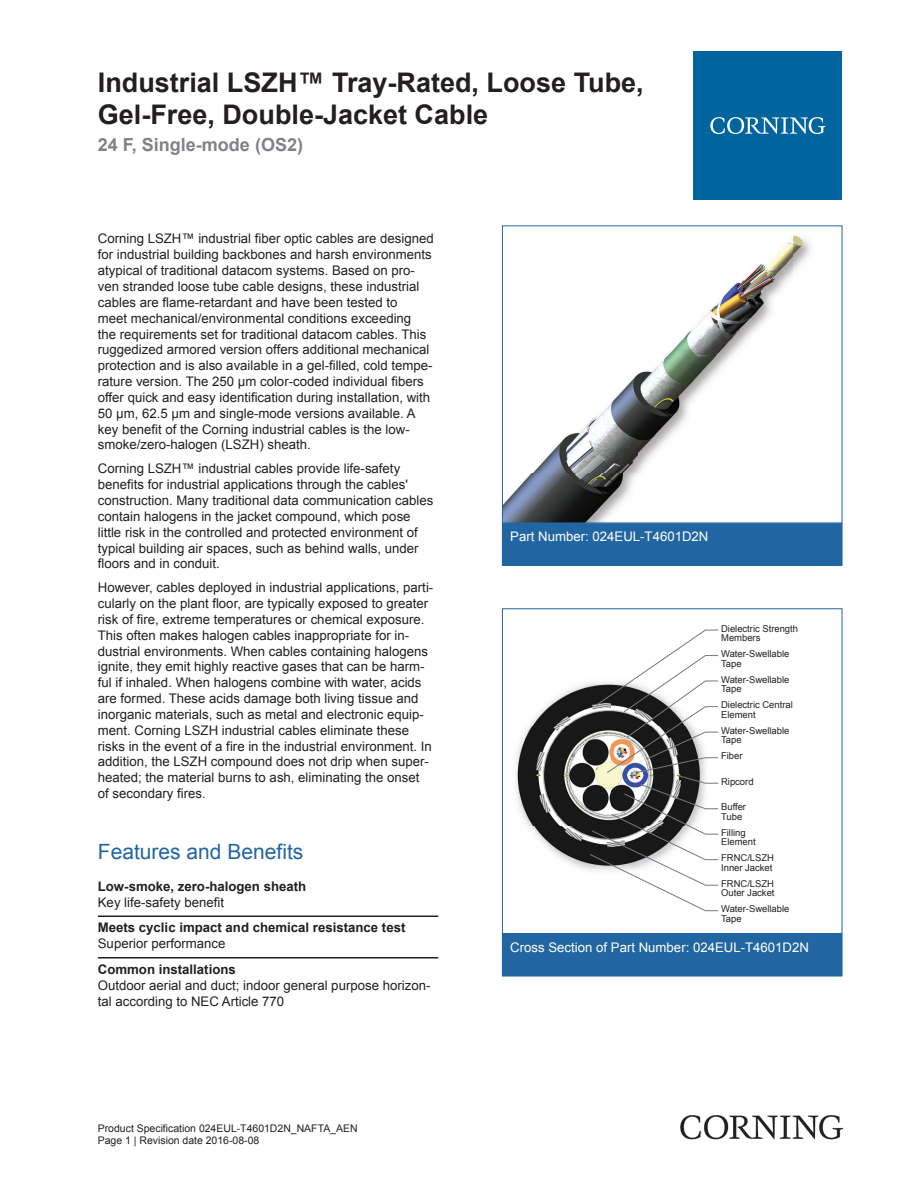
<style>
.page{position:relative;width:919px;height:1187px;background:#fff}
.page>*{position:absolute;margin:0;border:0;box-sizing:border-box;transform-origin:0 0}
.t1{font:700 27px/32.4px "Arial";color:#231f20}
.t2{font:21px "Arial";color:#2166a2}
.t3{font:700 18px "Arial";color:#808285}
.t4{font:13.2px/15.9px "Arial";color:#231f20}
.t5{font:700 13.2px "Arial";color:#231f20}
.t6{font:13.2px "Arial";color:#fff}
.t7{font:10.5px/12.6px "Arial";color:#231f20}
.t8{font:9.45px/9.4px "Arial";color:#231f20}
</style>
<div class="page">
<img style="left:504px;top:235px;width:307px;height:286px">
<div style="left:502px;top:523px;width:340px;height:42px;background:#2166a2"></div>
<div style="left:502px;top:523px;width:340px;height:43px;border:1px solid #2166a2"></div>
<img style="left:516px;top:683px;width:73px;height:187px">
<svg style="left:589px;top:629px;width:129px;height:282px"></svg>
<div style="left:502px;top:608px;width:340px;height:325px;border:1px solid #2166a2"></div>
<div style="left:502px;top:934px;width:340px;height:41px;background:#2166a2"></div>
<div style="left:502px;top:933px;width:340px;height:43px;border:1px solid #2166a2"></div>
<hr style="left:98px;top:915px;width:340px;height:1px;background:#231f20">
<hr style="left:98px;top:956px;width:340px;height:2px;background:#231f20">
<div style="left:693px;top:51px;width:149px;height:149px;background:#00649e"></div>
<svg style="left:710px;top:117px;width:115px;height:17px"></svg>
<img style="left:680px;top:1115px;width:162px;height:24px">
<h1 class="t1" style="left:98px;top:66px;width:547px">Industrial LSZH™ Tray-Rated, Loose Tube,<br>Gel-Free, Double-Jacket Cable</h1>
<h3 class="t3" style="left:98px;top:132px;width:207px">24 F, Single-mode (OS2)</h3>
<p class="t4" style="left:98px;top:231px;width:337px">Corning LSZH™ industrial fiber optic cables are designed for industrial building backbones and harsh environments atypical of traditional datacom systems. Based on pro&shy;ven stranded loose tube cable designs, these industrial cables are flame -retardant and have been tested to<br>meet mechanical/environmental conditions exceeding<br>the requirements set for traditional datacom cables. This ruggedized armored version offers additional mechanical protection and is also available in a gel -filled, cold tempe&shy;rature version. The 250 μm color -coded individual fibers offer quick and easy identification during installation, with 50 μm, 62.5 μm and single -mode versions available. A key benefit of the Corning industrial cables is the low - smoke/zero -halogen (LSZH) sheath.</p>
<p class="t4" style="left:98px;top:460px;width:337px">Corning LSZH™ industrial cables provide life -safety benefits for industrial applications through the cables' construction. Many traditional data communication cables contain halogens in the jacket compound, which pose little risk in the controlled and protected environment of typical building air spaces, such as behind walls, under floors and in conduit.</p>
<p class="t4" style="left:98px;top:579px;width:337px">However, cables deployed in industrial applications, parti&shy;cularly on the plant floor, are typically exposed to greater risk of fire, extreme temperatures or chemical exposure.<br>This often makes halogen cables inappropriate for in&shy;dustrial environments. When cables containing halogens ignite, they emit highly reactive gases that can be harm&shy;ful if inhaled. When halogens combine with water, acids are formed. These acids damage both living tissue and inorganic materials, such as metal and electronic equip&shy;ment. Corning LSZH industrial cables eliminate these risks in the event of a fire in the industrial environment. In addition, the LSZH compound does not drip when super&shy;heated; the material burns to ash, eliminating the onset of secondary fires.</p>
<h2 class="t2" style="left:98px;top:836px;width:207px">Features and Benefits</h2>
<p class="t5" style="left:98px;top:876px;width:210px">Low-smoke, zero-halogen sheath</p>
<p class="t4" style="left:98px;top:894px;width:128px">Key life-safety benefit</p>
<p class="t5" style="left:98px;top:918px;width:309px">Meets cyclic impact and chemical resistance test</p>
<p class="t4" style="left:98px;top:935px;width:129px">Superior performance</p>
<p class="t5" style="left:98px;top:959px;width:139px">Common installations</p>
<p class="t4" style="left:98px;top:977px;width:334px">Outdoor aerial and duct; indoor general purpose horizon&shy;tal according to NEC Article 770</p>
<p class="t7" style="left:98px;top:1121px;width:261px">Product Specification 024EUL-T4601D2N_NAFTA_AEN<br>Page 1 | Revision date 2016-08-08</p>
<p class="t6" style="left:510px;top:527px;width:200px">Part Number: 024EUL-T4601D2N</p>
<p class="t8" style="left:721px;top:623px;width:78px">Dielectric Strength<br>Members</p>
<p class="t8" style="left:721px;top:649px;width:70px">Water-Swellable<br>Tape</p>
<p class="t8" style="left:721px;top:674px;width:70px">Water-Swellable<br>Tape</p>
<p class="t8" style="left:721px;top:700px;width:73px">Dielectric Central<br>Element</p>
<p class="t8" style="left:721px;top:725px;width:70px">Water-Swellable<br>Tape</p>
<p class="t8" style="left:721px;top:751px;width:23px">Fiber</p>
<p class="t8" style="left:721px;top:776px;width:34px">Ripcord</p>
<p class="t8" style="left:721px;top:802px;width:26px">Buffer<br>Tube</p>
<p class="t8" style="left:721px;top:827px;width:36px">Filling<br>Element</p>
<p class="t8" style="left:721px;top:853px;width:54px">FRNC/LSZH<br>Inner Jacket</p>
<p class="t8" style="left:721px;top:878px;width:55px">FRNC/LSZH<br>Outer Jacket</p>
<p class="t8" style="left:721px;top:904px;width:70px">Water-Swellable<br>Tape</p>
<p class="t6" style="left:510px;top:937px;width:300px">Cross Section of Part Number: 024EUL-T4601D2N</p>
</div>
